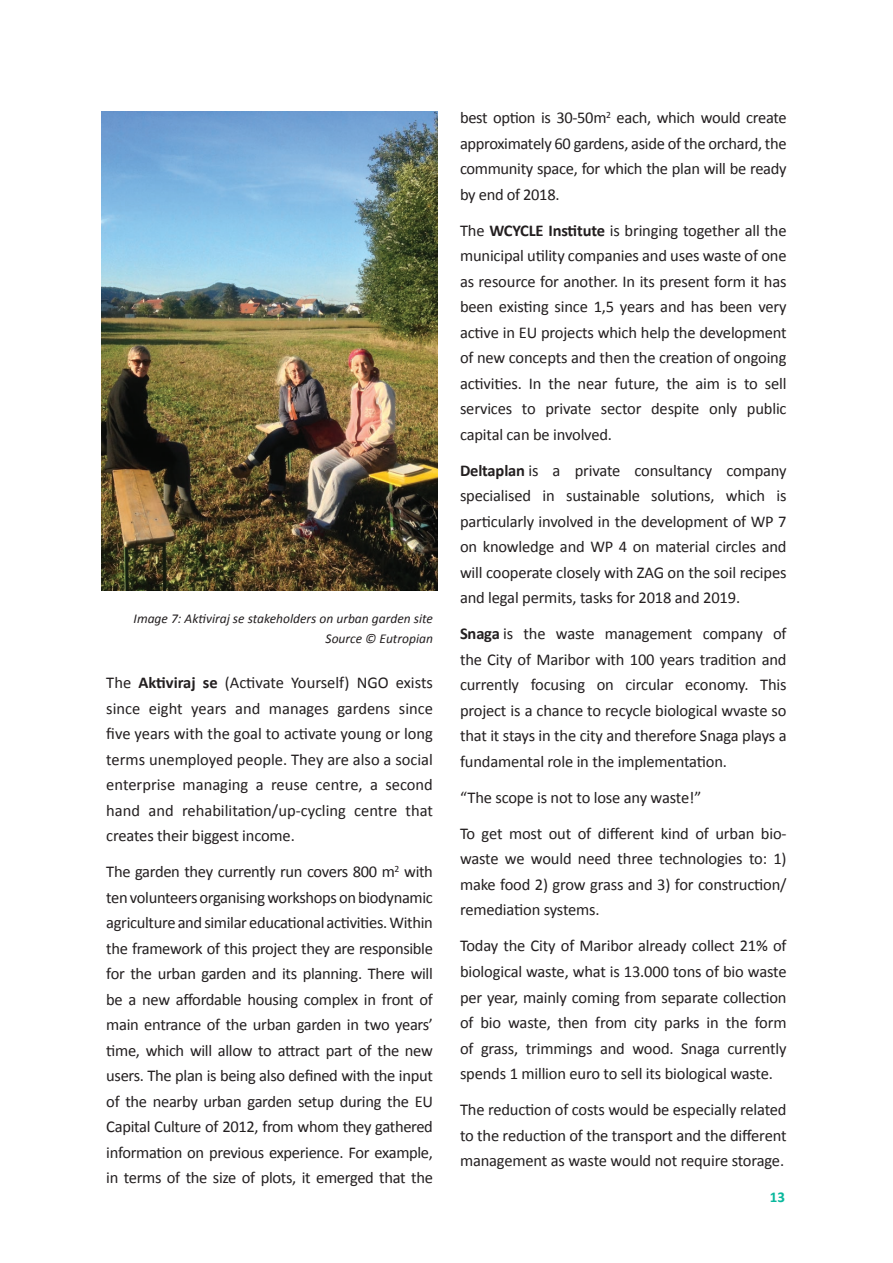
<style>
.page{position:relative;width:893px;height:1263px;background:#fff}
.page>*{position:absolute;margin:0;border:0;box-sizing:border-box;transform-origin:0 0}
.Para{font:16.5px/25.5px "Calibri";letter-spacing:-.01em;color:#231f20;text-align:justify}
.t1{font:700 15px "Calibri";color:#09b89d}
.t2{font:italic 13.5px "Calibri";color:#231f20}
.s1{font-weight:700}
</style>
<div class="page">
<img style="left:101px;top:111px;width:337px;height:480px">
<p class="t2" style="left:134px;top:609px;width:301px">Image 7: Aktiviraj se stakeholders on urban garden site</p>
<p class="t2" style="left:326px;top:629px;width:109px">Source © Eutropian</p>
<p class="Para" style="left:106px;top:670px;width:328px">The <span class="s1">Aktiviraj se</span> (Activate Yourself) NGO exists since eight years and manages gardens since five years with the goal to activate young or long terms unemployed people. They are also a social enterprise managing a reuse centre, a second hand and rehabilitation/up-cycling centre that creates their biggest income.</p>
<p class="Para" style="left:106px;top:859px;width:328px">The garden they currently run covers 800 m<sup>2</sup> with ten volunteers organising workshops on biodynamic agriculture and similar educational activities. Within the framework of this project they are responsible for the urban garden and its planning. There will be a new affordable housing complex in front of main entrance of the urban garden in two years’ time, which will allow to attract part of the new users. The plan is being also defined with the input of the nearby urban garden setup during the EU Capital Culture of 2012, from whom they gathered information on previous experience. For example, in terms of the size of plots, it emerged that the</p>
<p class="Para" style="left:460px;top:105px;width:328px">best option is 30-50m<sup>2</sup> each, which would create approximately 60 gardens, aside of the orchard, the community space, for which the plan will be ready by end of 2018.</p>
<p class="Para" style="left:460px;top:218px;width:328px">The <span class="s1">WCYCLE Institute</span> is bringing together all the municipal utility companies and uses waste of one as resource for another. In its present form it has been existing since 1,5 years and has been very active in EU projects which help the development of new concepts and then the creation of ongoing activities. In the near future, the aim is to sell services to private sector despite only public capital can be involved.</p>
<p class="Para" style="left:460px;top:458px;width:328px"><span class="s1">Deltaplan</span> is a private consultancy company specialised in sustainable solutions, which is particularly involved in the development of WP 7 on knowledge and WP 4 on material circles and will cooperate closely with ZAG on the soil recipes and legal permits, tasks for 2018 and 2019.</p>
<p class="Para" style="left:460px;top:621px;width:328px"><span class="s1">Snaga</span> is the waste management company of the City of Maribor with 100 years tradition and currently focusing on circular economy. This project is a chance to recycle biological wvaste so that it stays in the city and therefore Snaga plays a fundamental role in the implementation.</p>
<p class="Para" style="left:460px;top:785px;width:243px">“The scope is not to lose any waste!”</p>
<p class="Para" style="left:460px;top:821px;width:328px">To get most out of different kind of urban bio&shy;waste we would need three technologies to: 1) make food 2) grow grass and 3) for construction/ remediation systems.</p>
<p class="Para" style="left:460px;top:933px;width:328px">Today the City of Maribor already collect 21% of biological waste, what is 13.000 tons of bio waste per year, mainly coming from separate collection of bio waste, then from city parks in the form of grass, trimmings and wood. Snaga currently spends 1 million euro to sell its biological waste.</p>
<p class="Para" style="left:460px;top:1097px;width:328px">The reduction of costs would be especially related to the reduction of the transport and the different management as waste would not require storage.</p>
<p class="t1" style="left:770px;top:1187px;width:17px">13</p>
</div>
